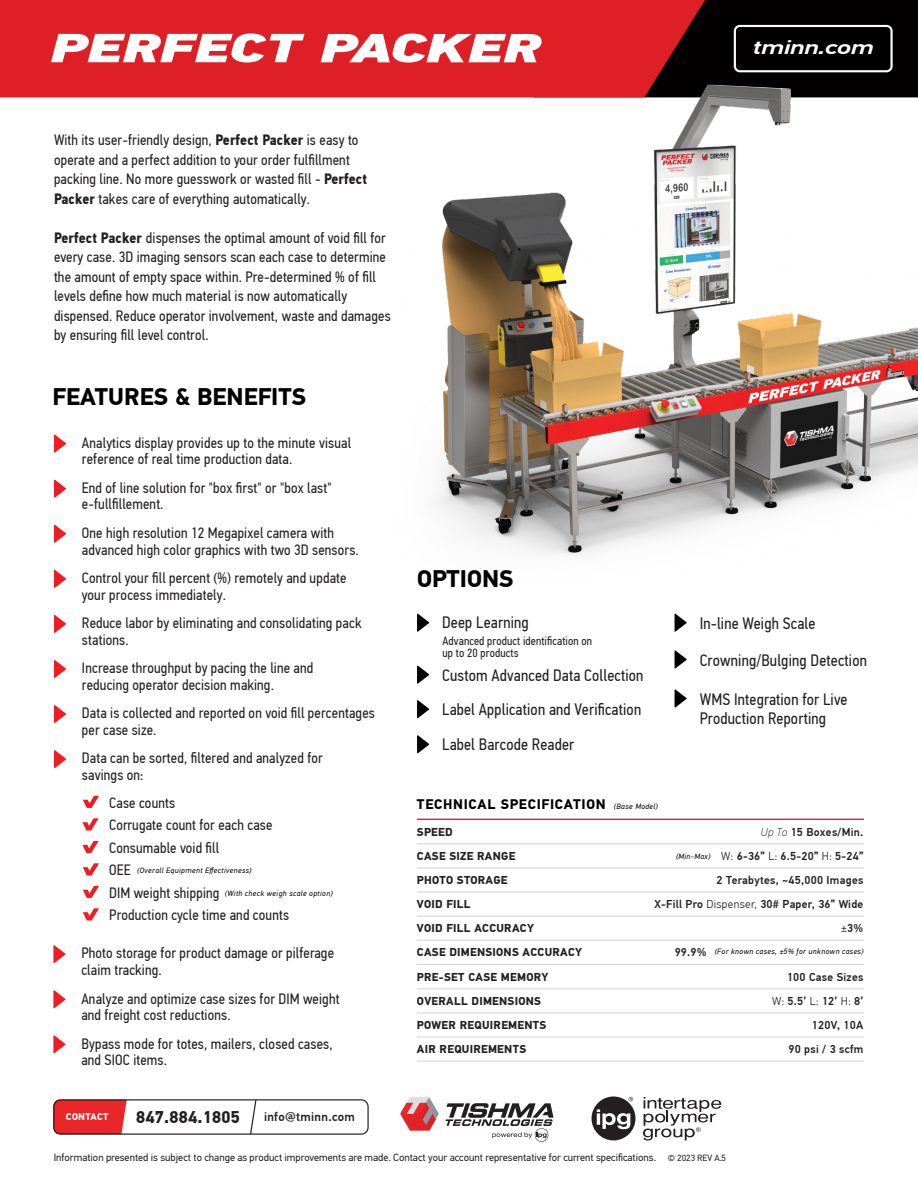
<style>
.page{position:relative;width:918px;height:1188px;background:#fff}
.page>*{position:absolute;margin:0;border:0;box-sizing:border-box;transform-origin:0 0}
.t1{font:700 24px "PF Din Text Pro";color:#010101}
.t2{font:italic 500 19.8px "PF Din Text Pro";letter-spacing:-.025em;color:#fff;scale:1.44 1}
.t3{font:700 16.95px "PF Din Text Pro";color:#231f20}
.t4{font:16.5px/34.5px "PF Din Text Cond Pro";letter-spacing:.01em;color:#231f20}
.t5{font:15px/16.5px "PF Din Text Cond Pro";letter-spacing:.01em;color:#231f20}
.t6{font:700 13.95px "PF Din Text Pro";letter-spacing:.05em;color:#010101}
.t7{font:500 12.45px "PF Din Text Pro";letter-spacing:.025em;color:#231f20}
.t8{font:12px/12px "PF Din Text Cond Pro";letter-spacing:.01em;color:#231f20}
.t9{font:500 11.4px/24.2px "PF Din Text Pro";letter-spacing:.025em;color:#231f20;text-align:right}
.t10{font:700 11.4px/24.2px "PF Din Text Pro";letter-spacing:.025em;color:#231f20}
.t11{font:10.5px "PF Din Text Pro";color:#231f20}
.t12{font:700 9.6px "PF Din Text Pro";letter-spacing:.025em;color:#fff}
.t13{font:italic 7.65px "PF Din Text Pro";letter-spacing:.05em;color:#010101}
.s1{font-weight:700}
.s2{font-weight:400;font-style:italic;font-size:7.65px}
.s3{font-weight:100;font-style:italic}
.s4{font-weight:300}
.s5{font-weight:400}
.s6{font-size:9px}
</style>
<div class="page">
<div style="left:0;top:0;width:321px;height:97px;background:#df1f26"></div>
<svg style="left:51px;top:33px;width:253px;height:30px"></svg>
<svg style="left:321px;top:0;width:597px;height:97px;background:#8f282c"></svg>
<img style="left:390px;top:84px;width:528px;height:471px">
<hr style="left:417px;top:844px;width:447px;height:1px;background:#d2d3d4">
<hr style="left:417px;top:868px;width:447px;height:1px;background:#d2d3d4">
<hr style="left:417px;top:916px;width:447px;height:1px;background:#d2d3d4">
<hr style="left:417px;top:892px;width:447px;height:1px;background:#d2d3d4">
<hr style="left:417px;top:819px;width:447px;height:1px;background:#ed1d24">
<hr style="left:417px;top:988px;width:447px;height:1px;background:#d2d3d4">
<hr style="left:417px;top:964px;width:447px;height:1px;background:#d2d3d4">
<hr style="left:417px;top:1013px;width:447px;height:1px;background:#d2d3d4">
<hr style="left:417px;top:1037px;width:447px;height:1px;background:#d2d3d4">
<hr style="left:417px;top:1061px;width:447px;height:1px;background:#d2d3d4">
<hr style="left:417px;top:940px;width:447px;height:1px;background:#d2d3d4">
<svg style="left:83px;top:796px;width:16px;height:12px"></svg>
<svg style="left:83px;top:863px;width:16px;height:12px"></svg>
<svg style="left:83px;top:886px;width:16px;height:12px"></svg>
<svg style="left:83px;top:908px;width:16px;height:12px"></svg>
<svg style="left:82px;top:818px;width:17px;height:12px"></svg>
<svg style="left:82px;top:841px;width:17px;height:12px"></svg>
<svg style="left:54px;top:434px;width:12px;height:19px"></svg>
<svg style="left:54px;top:479px;width:12px;height:19px"></svg>
<svg style="left:54px;top:525px;width:12px;height:18px"></svg>
<svg style="left:54px;top:615px;width:12px;height:18px"></svg>
<svg style="left:54px;top:660px;width:12px;height:18px"></svg>
<svg style="left:53px;top:990px;width:13px;height:19px"></svg>
<svg style="left:53px;top:945px;width:13px;height:18px"></svg>
<svg style="left:53px;top:1035px;width:13px;height:19px"></svg>
<svg style="left:54px;top:570px;width:12px;height:18px"></svg>
<svg style="left:54px;top:705px;width:12px;height:18px"></svg>
<svg style="left:54px;top:750px;width:12px;height:18px"></svg>
<svg style="left:592px;top:1097px;width:43px;height:43px"></svg>
<svg style="left:643px;top:1097px;width:78px;height:44px"></svg>
<svg style="left:400px;top:1097px;width:39px;height:34px"></svg>
<svg style="left:445px;top:1103px;width:108px;height:39px"></svg>
<div style="left:53px;top:1099px;width:316px;height:36px;border:1px solid #231f20;border-radius:7px"></div>
<svg style="left:54px;top:1100px;width:73px;height:34px;background:#e22d31"></svg>
<svg style="left:249px;top:1099px;width:8px;height:36px"></svg>
<svg style="left:417px;top:665px;width:12px;height:19px"></svg>
<svg style="left:417px;top:700px;width:12px;height:18px"></svg>
<svg style="left:675px;top:613px;width:12px;height:19px"></svg>
<svg style="left:675px;top:650px;width:12px;height:19px"></svg>
<svg style="left:675px;top:689px;width:12px;height:19px"></svg>
<svg style="left:417px;top:735px;width:12px;height:19px"></svg>
<svg style="left:417px;top:613px;width:12px;height:19px"></svg>
<h2 class="t2" style="left:753px;top:36px;width:86px">tminn.com</h2>
<p class="t5" style="left:54px;top:130px;width:314px;line-height:19.5px">With its user-friendly design, <span class="s1">Perfect Packer</span> is easy to operate and a perfect addition to your order fulfillment packing line. No more guesswork or wasted fill - <span class="s1">Perfect Packer</span> takes care of everything automatically.</p>
<p class="t5" style="left:54px;top:228px;width:338px;line-height:19.5px"><span class="s1">Perfect Packer</span> dispenses the optimal amount of void fill for every case. 3D imaging sensors scan each case to determine the amount of empty space within. Pre-determined % of fill levels define how much material is now automatically dispensed. Reduce operator involvement, waste and damages by ensuring fill level control.</p>
<h1 class="t1" style="left:52px;top:383px;width:255px">FEATURES &amp; BENEFITS</h1>
<p class="t5" style="left:82px;top:435px;width:271px">Analytics display provides up to the minute visual reference of real time production data.</p>
<p class="t5" style="left:82px;top:480px;width:251px">End of line solution for "box first" or "box last" e-fullfillement.</p>
<p class="t5" style="left:82px;top:525px;width:278px">One high resolution 12 Megapixel camera with advanced high color graphics with two 3D sensors.</p>
<p class="t5" style="left:82px;top:570px;width:266px">Control your fill percent (%) remotely and update your process immediately.</p>
<p class="t5" style="left:82px;top:615px;width:281px">Reduce labor by eliminating and consolidating pack stations.</p>
<p class="t5" style="left:82px;top:660px;width:233px">Increase throughput by pacing the line and reducing operator decision making.</p>
<p class="t5" style="left:82px;top:705px;width:294px">Data is collected and reported on void fill percentages per case size.</p>
<p class="t5" style="left:82px;top:750px;width:242px">Data can be sorted, filtered and analyzed for savings on:</p>
<p class="t5" style="left:109px;top:791px;width:181px;line-height:22.5px">Case counts<br>Corrugate count for each case<br>Consumable void fill<br>OEE<br>DIM weight shipping<br>Production cycle time and counts</p>
<p class="t13" style="left:137px;top:865px;width:116px">(Overall Equipment Effectiveness)</p>
<p class="t13" style="left:225px;top:889px;width:109px">(With check weigh scale option)</p>
<p class="t5" style="left:81px;top:945px;width:254px">Photo storage for product damage or pilferage claim tracking.</p>
<p class="t5" style="left:81px;top:990px;width:260px">Analyze and optimize case sizes for DIM weight and freight cost reductions.</p>
<p class="t5" style="left:81px;top:1035px;width:253px">Bypass mode for totes, mailers, closed cases, and SIOC items.</p>
<p class="t12" style="left:66px;top:1111px;width:44px">CONTACT</p>
<p class="t3" style="left:136px;top:1107px;width:106px">847.884.1805</p>
<p class="t7" style="left:264px;top:1110px;width:92px">info@tminn.com</p>
<h1 class="t1" style="left:417px;top:564px;width:98px">OPTIONS</h1>
<p class="t4" style="left:442px;top:605px;width:88px">Deep Learning</p>
<p class="t8" style="left:443px;top:635px;width:151px">Advanced product identification on up to 20 products</p>
<p class="t4" style="left:442px;top:658px;width:203px">Custom Advanced Data Collection<br>Label Application and Verification</p>
<p class="t4" style="left:442px;top:728px;width:134px">Label Barcode Reader</p>
<p class="t4" style="left:700px;top:606px;width:117px">In-line Weigh Scale</p>
<p class="t4" style="left:700px;top:643px;width:169px">Crowning/Bulging Detection</p>
<p class="t4" style="left:700px;top:689px;width:149px;line-height:19.5px">WMS Integration for Live<br>Production Reporting</p>
<p class="t6" style="left:417px;top:796px;width:243px">TECHNICAL SPECIFICATION <span class="s2">(Base Model)</span></p>
<p class="t10" style="left:417px;top:820px;width:100px">SPEED<br>CASE SIZE RANGE</p>
<p class="t13" style="left:676px;top:852px;width:36px">(Min-Max)</p>
<p class="t9" style="left:721px;top:820px;width:144px"><span class="s3">Up To</span> 15 Boxes/Min.<br><span class="s4">W:</span> 6-36” <span class="s4">L:</span> 6.5-20” <span class="s4">H:</span> 5-24”</p>
<p class="t10" style="left:417px;top:868px;width:92px">PHOTO STORAGE</p>
<p class="t9" style="left:717px;top:868px;width:148px">2 Terabytes, ~45,000 Images</p>
<p class="t10" style="left:417px;top:892px;width:55px">VOID FILL</p>
<p class="t9" style="left:654px;top:892px;width:211px">X-Fill Pro <span class="s4">Dispenser,</span> 30# Paper, 36” Wide</p>
<p class="t10" style="left:417px;top:916px;width:118px">VOID FILL ACCURACY</p>
<p class="t9" style="left:841px;top:916px;width:24px"><span class="s5">±</span>3%</p>
<p class="t10" style="left:417px;top:940px;width:167px">CASE DIMENSIONS ACCURACY</p>
<p class="t9" style="left:675px;top:940px;width:34px">99.9%</p>
<p class="t10" style="left:417px;top:965px;width:133px">PRE-SET CASE MEMORY</p>
<p class="t9" style="left:787px;top:965px;width:78px">100 Case Sizes</p>
<p class="t13" style="left:715px;top:947px;width:150px">(For known cases, ±5% for unknown cases)</p>
<p class="t10" style="left:417px;top:989px;width:131px">OVERALL DIMENSIONS<br>POWER REQUIREMENTS</p>
<p class="t9" style="left:772px;top:989px;width:93px"><span class="s4">W:</span> 5.5’ <span class="s4">L:</span> 12’ <span class="s4">H:</span> 8’</p>
<p class="t9" style="left:812px;top:1013px;width:53px">120V, 10A</p>
<p class="t10" style="left:417px;top:1037px;width:111px">AIR REQUIREMENTS</p>
<p class="t9" style="left:789px;top:1037px;width:76px">90 psi / 3 scfm</p>
<p class="t11" style="left:54px;top:1151px;width:674px">Information presented is subject to change as product improvements are made. Contact your account representative for current specifications. <span class="s6">© 2023 REV A.5</span></p>
</div>
